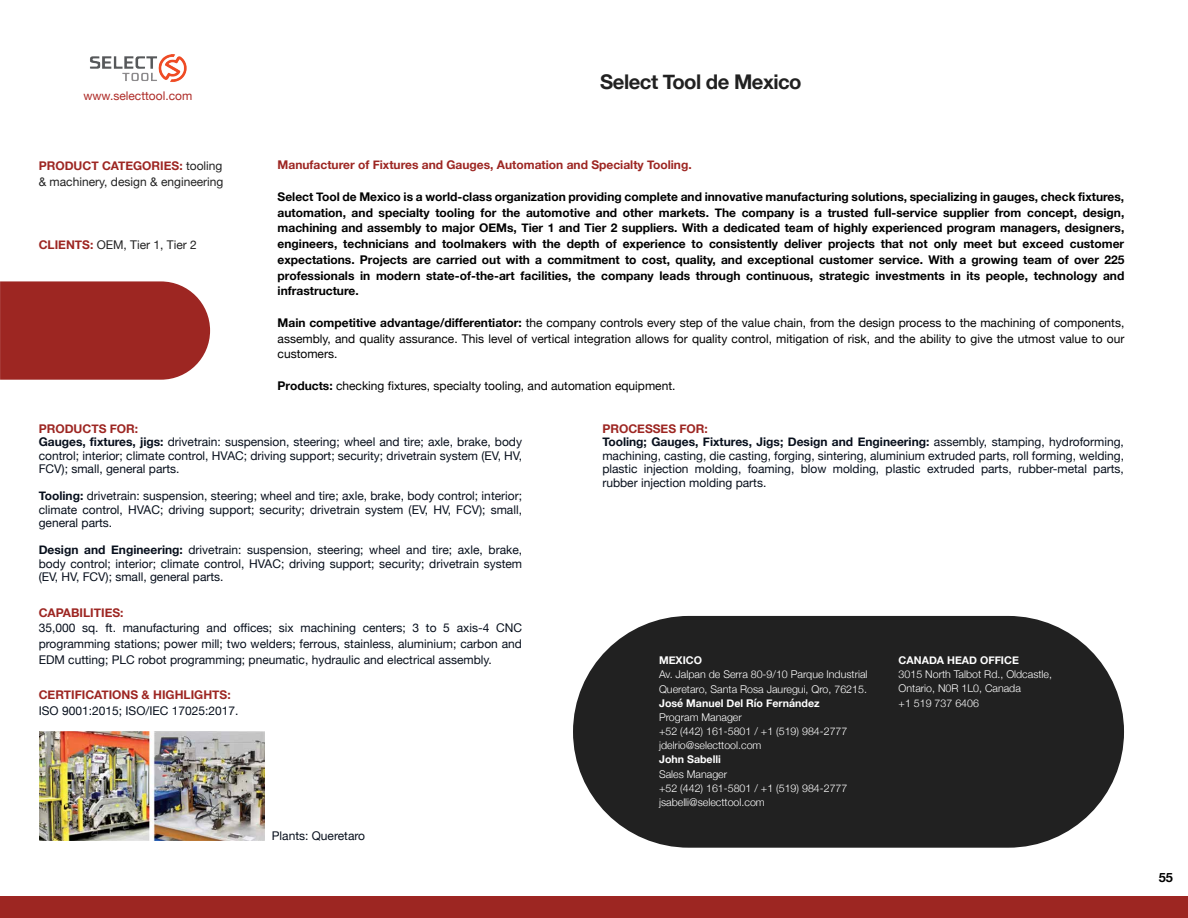
<style>
.page{position:relative;width:1188px;height:918px;background:#fff}
.page>*{position:absolute;margin:0;border:0;box-sizing:border-box;transform-origin:0 0}
.t1{font:700 20.25px "Helvetica Neue";letter-spacing:-.025em;color:#212121}
.t2{font:700 12.75px "Helvetica Neue";color:#000}
.t3{font:12px/13.5px "Helvetica Neue";color:#070f1c;text-align:justify}
.t4{font:700 12px/15.8px "Helvetica Neue";color:#000;text-align:justify}
.t5{font:12px/15.8px "Helvetica Neue";color:#000;text-align:justify}
.t6{font:700 12px "Helvetica Neue";color:#9d2622}
.t7{font:12px/15.8px "Helvetica Neue";color:#212121}
.t8{font:12px "Helvetica Neue";color:#ae2b27}
.t9{font:300 10.65px/14.2px "Helvetica Neue";color:#fff}
.t10{font:700 10.65px "Helvetica Neue";color:#fff}
.s1{font-weight:700;color:#9d2622}
.s2{font-weight:700}
</style>
<div class="page">
<svg style="left:0;top:281px;width:210px;height:99px;background:#a1312d"></svg>
<div style="left:573px;top:616px;width:551px;height:232px;background:#212121;border-radius:116px"></div>
<div style="left:0;top:896px;width:1188px;height:22px;background:#9d2622"></div>
<img style="left:90px;top:54px;width:97px;height:28px">
<img style="left:39px;top:731px;width:225px;height:109px">
<p class="t8" style="left:83px;top:87px;width:110px">www.selecttool.com</p>
<p class="t7" style="left:39px;top:158px;width:186px"><span class="s1">PRODUCT CATEGORIES:</span> tooling &amp; machinery, design &amp; engineering</p>
<p class="t7" style="left:39px;top:238px;width:160px"><span class="s1">CLIENTS:</span> OEM, Tier 1, Tier 2</p>
<h1 class="t1" style="left:600px;top:66px;width:203px">Select Tool de Mexico</h1>
<p class="t6" style="left:278px;top:156px;width:416px">Manufacturer of Fixtures and Gauges, Automation and Specialty Tooling.</p>
<p class="t4" style="left:278px;top:189px;width:848px">Select Tool de Mexico is a world-class organization providing complete and innovative manufacturing solutions, specializing in gauges, check fixtures, automation, and specialty tooling for the automotive and other markets. The company is a trusted full-service supplier from concept, design, machining and assembly to major OEMs, Tier 1 and Tier 2 suppliers. With a dedicated team of highly experienced program managers, designers, engineers, technicians and toolmakers with the depth of experience to consistently deliver projects that not only meet but exceed customer expectations. Projects are carried out with a commitment to cost, quality, and exceptional customer service. With a growing team of over 225 professionals in modern state-of-the-art facilities, the company leads through continuous, strategic investments in its people, technology and infrastructure.</p>
<p class="t5" style="left:278px;top:315px;width:848px"><span class="s2">Main competitive advantage/differentiator:</span> the company controls every step of the value chain, from the design process to the machining of components, assembly, and quality assurance. This level of vertical integration allows for quality control, mitigation of risk, and the ability to give the utmost value to our customers.</p>
<p class="t5" style="left:278px;top:378px;width:399px"><span class="s2">Products:</span> checking fixtures, specialty tooling, and automation equipment.</p>
<p class="t3" style="left:39px;top:423px;width:485px;text-align:left"><span class="s1">PRODUCTS FOR:<br></span><span class="s2">Gauges, fixtures, jigs:</span> drivetrain: suspension, steering; wheel and tire; axle, brake, body control; interior; climate control, HVAC; driving support; security; drivetrain system (EV, HV, FCV); small, general parts.</p>
<p class="t3" style="left:39px;top:490px;width:485px"><span class="s2">Tooling:</span> drivetrain: suspension, steering; wheel and tire; axle, brake, body control; interior; climate control, HVAC; driving support; security; drivetrain system (EV, HV, FCV); small, general parts.</p>
<p class="t3" style="left:39px;top:544px;width:485px"><span class="s2">Design and Engineering:</span> drivetrain: suspension, steering; wheel and tire; axle, brake, body control; interior; climate control, HVAC; driving support; security; drivetrain system (EV, HV, FCV); small, general parts.</p>
<p class="t6" style="left:39px;top:603px;width:86px">CAPABILITIES:</p>
<p class="t3" style="left:39px;top:621px;width:485px;line-height:15.8px">35,000 sq. ft. manufacturing and offices; six machining centers; 3 to 5 axis-4 CNC programming stations; power mill; two welders; ferrous, stainless, aluminium; carbon and EDM cutting; PLC robot programming; pneumatic, hydraulic and electrical assembly.</p>
<p class="t6" style="left:39px;top:685px;width:193px">CERTIFICATIONS &amp; HIGHLIGHTS:</p>
<p class="t3" style="left:39px;top:705px;width:201px">ISO 9001:2015; ISO/IEC 17025:2017.</p>
<p class="t3" style="left:272px;top:830px;width:95px">Plants: Queretaro</p>
<p class="t3" style="left:602px;top:423px;width:523px;text-align:left"><span class="s1">PROCESSES FOR:<br></span><span class="s2">Tooling; Gauges, Fixtures, Jigs; Design and Engineering:</span> assembly, stamping, hydroforming, machining, casting, die casting, forging, sintering, aluminium extruded parts, roll forming, welding, plastic injection molding, foaming, blow molding, plastic extruded parts, rubber-metal parts, rubber injection molding parts.</p>
<p class="t10" style="left:659px;top:652px;width:44px">MEXICO</p>
<p class="t9" style="left:659px;top:667px;width:210px">Av. Jalpan de Serra 80-9/10 Parque Industrial<br>Queretaro, Santa Rosa Jauregui, Qro, 76215.</p>
<p class="t10" style="left:659px;top:695px;width:162px">José Manuel Del Río Fernández</p>
<p class="t9" style="left:659px;top:709px;width:190px">Program Manager<br>+52 (442) 161-5801 / +1 (519) 984-2777 jdelrio@selecttool.com</p>
<p class="t10" style="left:659px;top:751px;width:63px">John Sabelli</p>
<p class="t9" style="left:659px;top:766px;width:190px">Sales Manager<br>+52 (442) 161-5801 / +1 (519) 984-2777 jsabelli@selecttool.com</p>
<p class="t10" style="left:899px;top:652px;width:122px">CANADA HEAD OFFICE</p>
<p class="t9" style="left:899px;top:667px;width:155px">3015 North Talbot Rd., Oldcastle,<br>Ontario, N0R 1L0, Canada<br>+1 519 737 6406</p>
<p class="t2" style="left:1159px;top:868px;width:16px">55</p>
</div>
